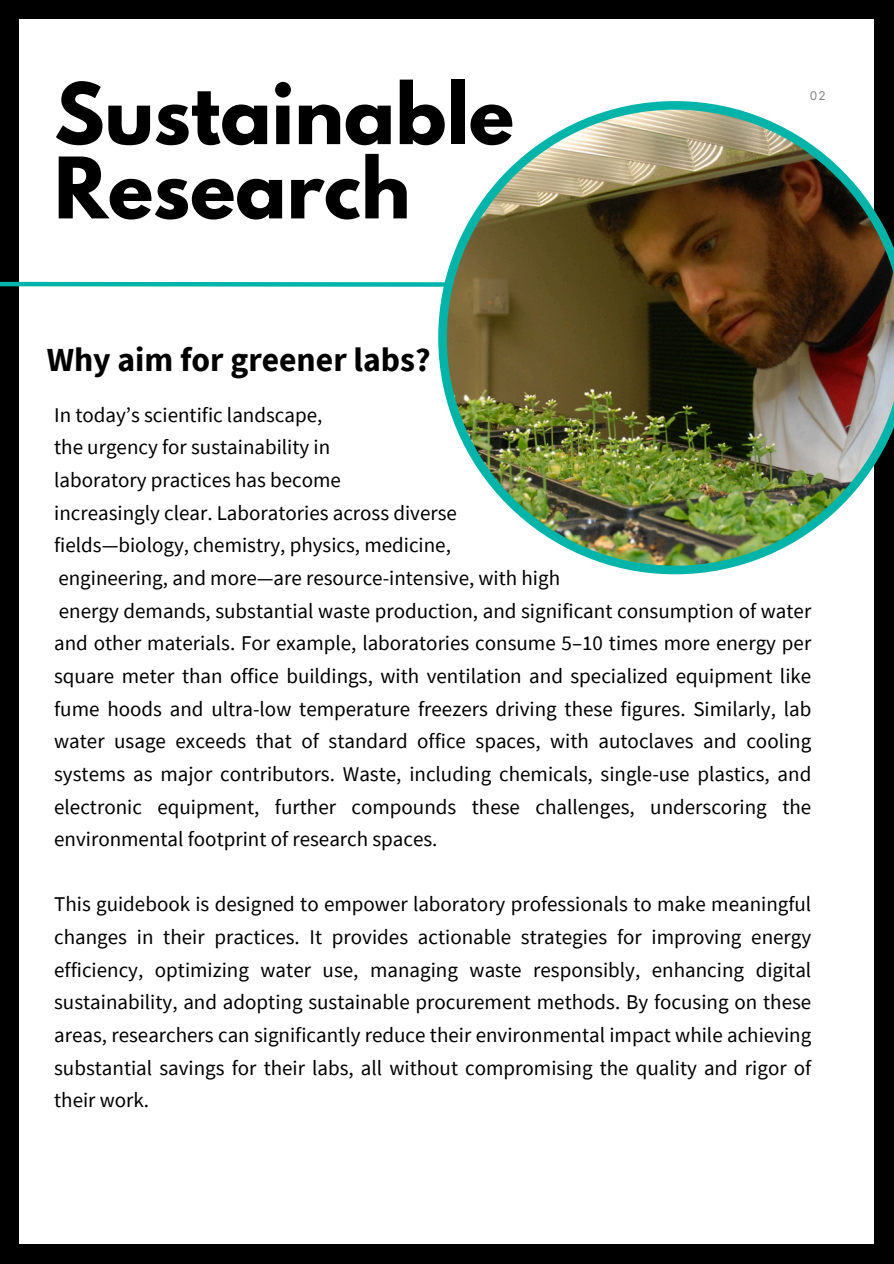
<style>
.page{position:relative;width:894px;height:1264px;background:#fff}
.page>*{position:absolute;margin:0;border:0;box-sizing:border-box;transform-origin:0 0}
.t1{font:700 75px/74.2px "League Spartan";color:#000}
.t2{font:700 33.6px "Source Sans Pro";color:#000}
.t3{font:21px/32.7px "Source Sans Pro";color:#000;text-align:justify}
.t4{font:12px "Inter";color:#7f7f7f}
</style>
<div class="page">
<div style="left:0;top:0;width:893px;height:1263px;background:#000"></div>
<div style="left:19px;top:19px;width:854px;height:1224px;background:#fff"></div>
<svg style="left:0;top:281px;width:438px;height:6px;background:#3cc3bc"></svg>
<img style="left:438px;top:101px;width:455px;height:473px">
<h1 class="t1" style="left:54px;top:86px;width:461px">Sustainable<br>Research</h1>
<p class="t2" style="left:47px;top:338px;width:385px">Why aim for greener labs?</p>
<p class="t4" style="left:809px;top:89px;width:17px">02</p>
<p class="t3" style="left:54px;top:398px;width:269px">In today’s scientific landscape,</p>
<p class="t3" style="left:54px;top:430px;width:277px">the urgency for sustainability in</p>
<p class="t3" style="left:54px;top:463px;width:288px">laboratory practices has become</p>
<p class="t3" style="left:54px;top:496px;width:404px">increasingly clear. Laboratories across diverse</p>
<p class="t3" style="left:54px;top:528px;width:398px">fields—biology, chemistry, physics, medicine,</p>
<p class="t3" style="left:58px;top:561px;width:503px">engineering, and more—are resource-intensive, with high</p>
<p class="t3" style="left:54px;top:594px;width:758px">energy demands, substantial waste production, and significant consumption of water and other materials. For example, laboratories consume 5–10 times more energy per square meter than office buildings, with ventilation and specialized equipment like fume hoods and ultra-low temperature freezers driving these figures. Similarly, lab water usage exceeds that of standard office spaces, with autoclaves and cooling systems as major contributors. Waste, including chemicals, single-use plastics, and electronic equipment, further compounds these challenges, underscoring the environmental footprint of research spaces.</p>
<p class="t3" style="left:54px;top:887px;width:758px">This guidebook is designed to empower laboratory professionals to make meaningful changes in their practices. It provides actionable strategies for improving energy efficiency, optimizing water use, managing waste responsibly, enhancing digital sustainability, and adopting sustainable procurement methods. By focusing on these areas, researchers can significantly reduce their environmental impact while achieving substantial savings for their labs, all without compromising the quality and rigor of their work.</p>
</div>
